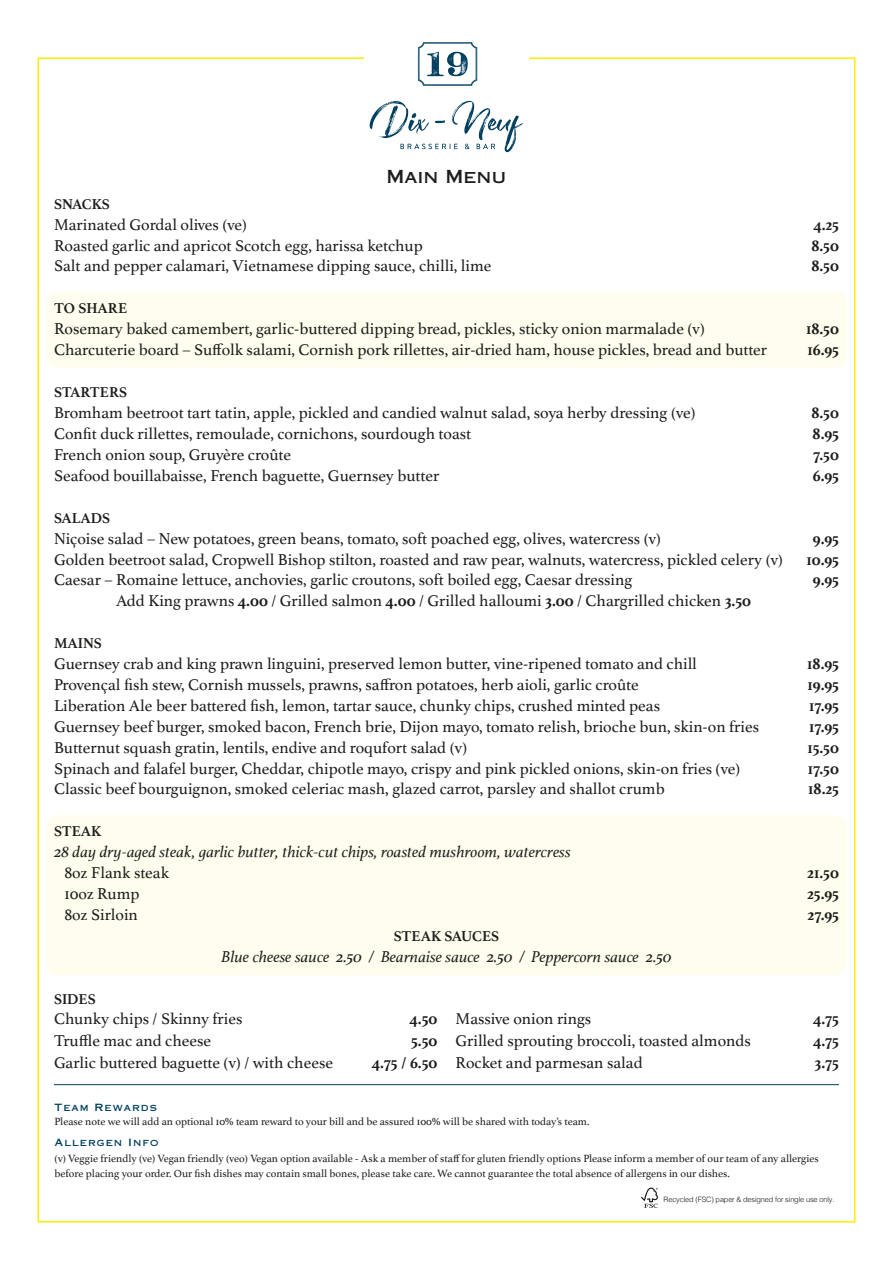
<style>
.page{position:relative;width:893px;height:1263px;background:#fff}
.page>*{position:absolute;margin:0;border:0;box-sizing:border-box;transform-origin:0 0}
.t1{font:18px "Copperplate Gothic Std 31 AB";color:#1d1d1b}
.t2{font:16.5px "Athelas";color:#1d1d1b}
.t3{font:italic 16.5px "Athelas";color:#1d1d1b}
.t4{font:700 16.5px "Athelas";letter-spacing:-.005em;color:#1d1d1b}
.t5{font:700 15px "Athelas";color:#1d1d1b}
.t6{font:10.95px/14.5px "Athelas";color:#1d1d1b}
.t7{font:10.05px "Copperplate Gothic Std 31 AB";letter-spacing:.1em;color:#00405e}
.t8{font:300 7.35px "Helvetica";letter-spacing:-.02em;color:#1d1d1b}
.s1{font-weight:700}
</style>
<div class="page">
<div style="left:46px;top:292px;width:801px;height:76px;background:#fffdee;border-radius:11px"></div>
<div style="left:46px;top:815px;width:801px;height:160px;background:#fffdee;border-radius:11px"></div>
<svg style="left:418px;top:42px;width:59px;height:44px"></svg>
<svg style="left:370px;top:101px;width:153px;height:51px"></svg>
<hr style="left:54px;top:1084px;width:785px;height:1px;background:#00405e">
<svg style="left:641px;top:1187px;width:17px;height:21px"></svg>
<p class="t1" style="left:386px;top:166px;width:121px">Main Menu</p>
<p class="t5" style="left:54px;top:192px;width:57px">SNACKS</p>
<p class="t2" style="left:54px;top:211px;width:194px">Marinated Gordal olives (ve)</p>
<p class="t4" style="left:813px;top:211px;width:27px">4.25</p>
<p class="t2" style="left:54px;top:232px;width:370px">Roasted garlic and apricot Scotch egg, harissa ketchup</p>
<p class="t4" style="left:811px;top:232px;width:29px">8.50</p>
<p class="t2" style="left:54px;top:253px;width:439px">Salt and pepper calamari, Vietnamese dipping sauce, chilli, lime</p>
<p class="t4" style="left:811px;top:253px;width:29px">8.50</p>
<p class="t5" style="left:54px;top:296px;width:75px">TO SHARE</p>
<p class="t2" style="left:54px;top:316px;width:652px">Rosemary baked camembert, garlic-buttered dipping bread, pickles, sticky onion marmalade (v)</p>
<p class="t4" style="left:806px;top:316px;width:34px">18.50</p>
<p class="t2" style="left:54px;top:337px;width:715px">Charcuterie board – Suffolk salami, Cornish pork rillettes, air-dried ham, house pickles, bread and butter</p>
<p class="t4" style="left:808px;top:336px;width:33px">16.95</p>
<p class="t5" style="left:54px;top:380px;width:75px">STARTERS</p>
<p class="t2" style="left:54px;top:400px;width:643px">Bromham beetroot tart tatin, apple, pickled and candied walnut salad, soya herby dressing (ve)</p>
<p class="t4" style="left:811px;top:399px;width:29px">8.50</p>
<p class="t2" style="left:54px;top:420px;width:419px">Confit duck rillettes, remoulade, cornichons, sourdough toast</p>
<p class="t4" style="left:813px;top:420px;width:28px">8.95</p>
<p class="t2" style="left:54px;top:441px;width:239px">French onion soup, Gruyère croûte</p>
<p class="t4" style="left:813px;top:441px;width:27px">7.50</p>
<p class="t2" style="left:54px;top:462px;width:387px">Seafood bouillabaisse, French baguette, Guernsey butter</p>
<p class="t4" style="left:813px;top:462px;width:28px">6.95</p>
<p class="t5" style="left:54px;top:506px;width:58px">SALADS</p>
<p class="t2" style="left:54px;top:525px;width:608px">Niçoise salad – New potatoes, green beans, tomato, soft poached egg, olives, watercress (v)</p>
<p class="t4" style="left:813px;top:525px;width:28px">9.95</p>
<p class="t2" style="left:54px;top:546px;width:730px">Golden beetroot salad, Cropwell Bishop stilton, roasted and raw pear, walnuts, watercress, pickled celery (v)</p>
<p class="t4" style="left:806px;top:546px;width:34px">10.95</p>
<p class="t2" style="left:54px;top:567px;width:580px">Caesar – Romaine lettuce, anchovies, garlic croutons, soft boiled egg, Caesar dressing</p>
<p class="t4" style="left:813px;top:567px;width:28px">9.95</p>
<p class="t2" style="left:116px;top:588px;width:636px">Add King prawns <span class="s1">4.00</span> / Grilled salmon <span class="s1">4.00</span> / Grilled halloumi <span class="s1">3.00</span> / Chargrilled chicken <span class="s1">3.50</span></p>
<p class="t5" style="left:54px;top:631px;width:49px">MAINS</p>
<p class="t2" style="left:54px;top:651px;width:644px">Guernsey crab and king prawn linguini, preserved lemon butter, vine-ripened tomato and chill</p>
<p class="t4" style="left:807px;top:650px;width:33px">18.95</p>
<p class="t2" style="left:54px;top:671px;width:586px">Provençal fish stew, Cornish mussels, prawns, saffron potatoes, herb aioli, garlic croûte</p>
<p class="t4" style="left:808px;top:671px;width:33px">19.95</p>
<p class="t2" style="left:54px;top:692px;width:608px">Liberation Ale beer battered fish, lemon, tartar sauce, chunky chips, crushed minted peas</p>
<p class="t4" style="left:809px;top:692px;width:31px">17.95</p>
<p class="t2" style="left:54px;top:713px;width:707px">Guernsey beef burger, smoked bacon, French brie, Dijon mayo, tomato relish, brioche bun, skin-on fries</p>
<p class="t4" style="left:809px;top:713px;width:31px">17.95</p>
<p class="t2" style="left:54px;top:734px;width:415px">Butternut squash gratin, lentils, endive and roqufort salad (v)</p>
<p class="t4" style="left:807px;top:734px;width:33px">15.50</p>
<p class="t2" style="left:54px;top:755px;width:688px">Spinach and falafel burger, Cheddar, chipotle mayo, crispy and pink pickled onions, skin-on fries (ve)</p>
<p class="t4" style="left:808px;top:755px;width:33px">17.50</p>
<p class="t2" style="left:54px;top:776px;width:612px">Classic beef bourguignon, smoked celeriac mash, glazed carrot, parsley and shallot crumb</p>
<p class="t4" style="left:808px;top:775px;width:32px">18.25</p>
<p class="t5" style="left:54px;top:819px;width:49px">STEAK</p>
<p class="t3" style="left:54px;top:839px;width:518px">28 day dry-aged steak, garlic butter, thick-cut chips, roasted mushroom, watercress</p>
<p class="t2" style="left:64px;top:860px;width:106px">8oz Flank steak</p>
<p class="t4" style="left:807px;top:859px;width:33px">21.50</p>
<p class="t2" style="left:64px;top:880px;width:77px">10oz Rump</p>
<p class="t4" style="left:807px;top:880px;width:33px">25.95</p>
<p class="t2" style="left:64px;top:901px;width:75px">8oz Sirloin</p>
<p class="t4" style="left:808px;top:901px;width:33px">27.95</p>
<p class="t5" style="left:394px;top:924px;width:107px">STEAK SAUCES</p>
<p class="t3" style="left:221px;top:943px;width:452px">Blue cheese sauce 2.50 / Bearnaise sauce 2.50 / Peppercorn sauce 2.50</p>
<p class="t5" style="left:54px;top:986px;width:43px">SIDES</p>
<p class="t2" style="left:54px;top:1006px;width:190px">Chunky chips / Skinny fries</p>
<p class="t4" style="left:410px;top:1006px;width:29px">4.50</p>
<p class="t2" style="left:54px;top:1027px;width:159px">Truffle mac and cheese</p>
<p class="t4" style="left:411px;top:1027px;width:28px">5.50</p>
<p class="t2" style="left:54px;top:1049px;width:281px">Garlic buttered baguette (v) / with cheese</p>
<p class="t4" style="left:372px;top:1049px;width:67px">4.75 / 6.50</p>
<p class="t2" style="left:455px;top:1006px;width:137px">Massive onion rings</p>
<p class="t4" style="left:813px;top:1006px;width:27px">4.75</p>
<p class="t2" style="left:455px;top:1027px;width:297px">Grilled sprouting broccoli, toasted almonds</p>
<p class="t4" style="left:813px;top:1027px;width:27px">4.75</p>
<p class="t2" style="left:455px;top:1049px;width:189px">Rocket and parmesan salad</p>
<p class="t4" style="left:815px;top:1049px;width:26px">3.75</p>
<p class="t7" style="left:55px;top:1101px;width:104px">Team Rewards</p>
<p class="t6" style="left:55px;top:1114px;width:536px">Please note we will add an optional 10% team reward to your bill and be assured 100% will be shared with today’s team.</p>
<p class="t7" style="left:55px;top:1137px;width:105px">Allergen Info</p>
<p class="t6" style="left:55px;top:1151px;width:766px">(v) Veggie friendly (ve) Vegan friendly (veo) Vegan option available - Ask a member of staff for gluten friendly options Please inform a member of our team of any allergies before placing your order. Our fish dishes may contain small bones, please take care. We cannot guarantee the total absence of allergens in our dishes.</p>
<p class="t8" style="left:664px;top:1193px;width:172px">Recycled (FSC) paper &amp; designed for single use only.</p>
</div>
